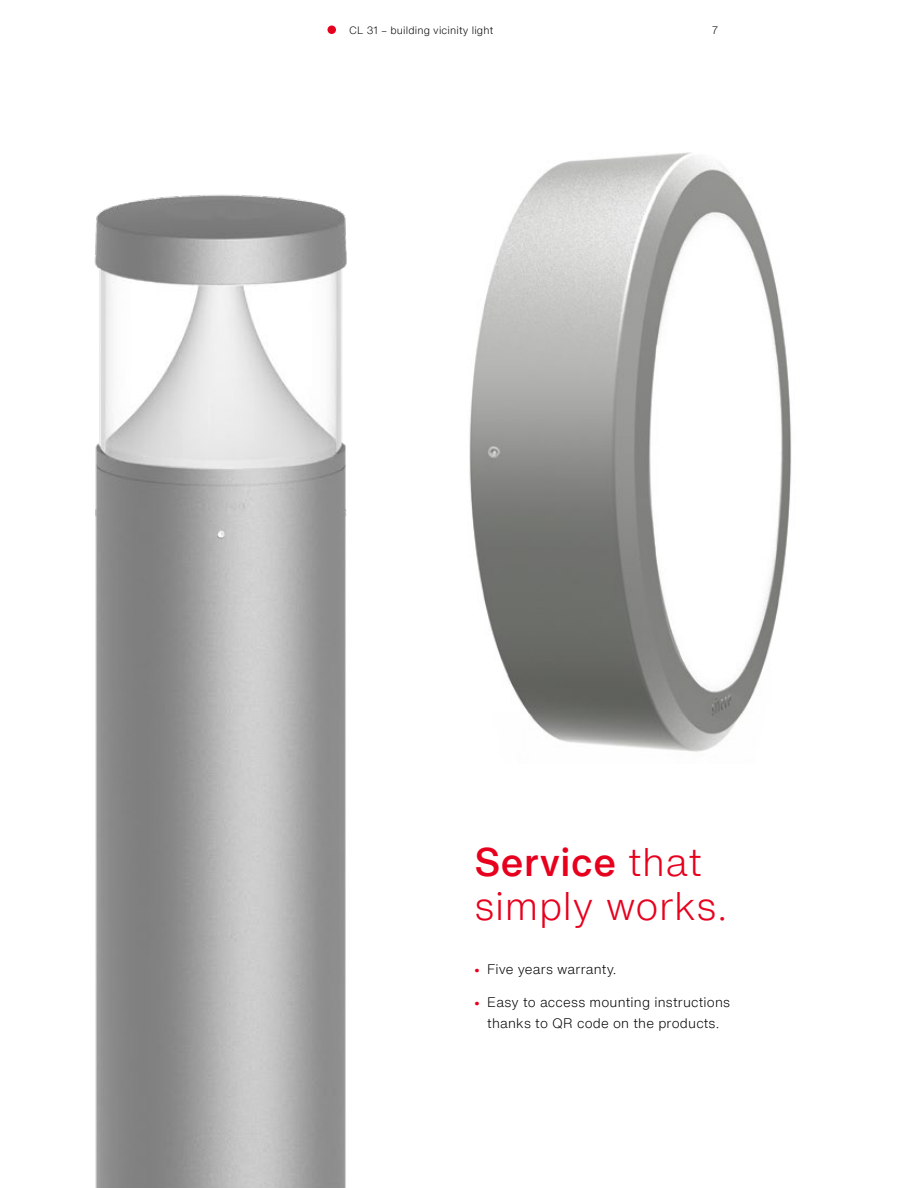
<style>
.page{position:relative;width:918px;height:1188px;background:#fff}
.page>*{position:absolute;margin:0;border:0;box-sizing:border-box;transform-origin:0 0}
.t1{font:300 39px/43.5px "Helvetica Now Text";letter-spacing:.015em;color:#e7001d}
.t2{font:300 13.5px/21.8px "Helvetica Now Text";letter-spacing:.015em;color:#000;text-align:center}
.t3{font:300 10.5px "Helvetica Now Text";letter-spacing:.015em;color:#000}
.s1{font-weight:500}
.s2{font-weight:700;font-size:12px;color:#e7001d}
</style>
<div class="page">
<div style="left:327px;top:26px;width:9px;height:8px;background:#e7001d;border-radius:50%"></div>
<img style="left:94px;top:194px;width:253px;height:994px">
<img style="left:469px;top:152px;width:323px;height:600px">
<p class="t3" style="left:349px;top:22px;width:146px">CL 31 – building vicinity light</p>
<p class="t3" style="left:712px;top:22px;width:8px">7</p>
<h1 class="t1" style="left:474px;top:839px;width:255px"><span class="s1">Service</span> that simply works.</h1>
<p class="t2" style="left:474px;top:958px;width:143px"><span class="s2">•</span> Five years warranty.</p>
<p class="t2" style="left:474px;top:990px;width:257px"><span class="s2">•</span> Easy to access mounting instructions thanks to QR code on the products.</p>
</div>
